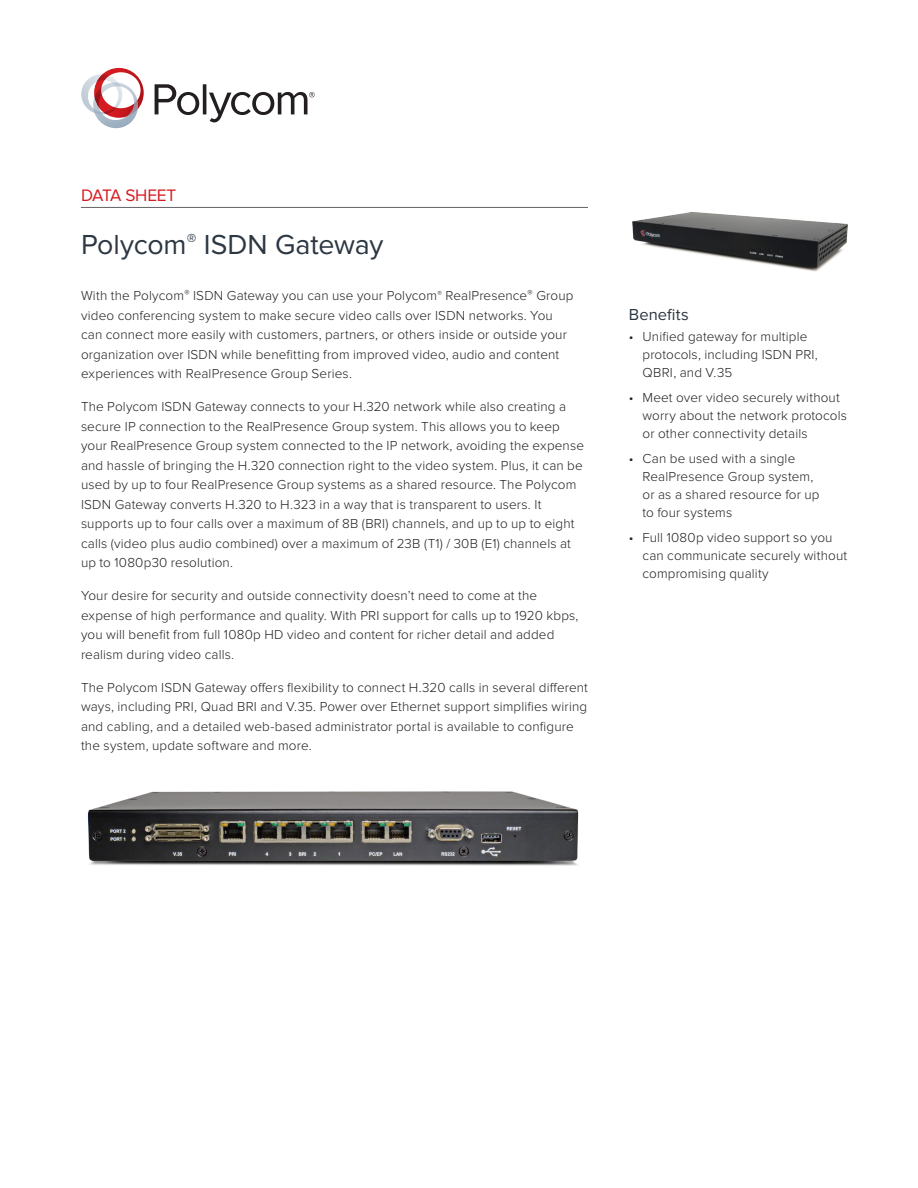
<style>
.page{position:relative;width:918px;height:1188px;background:#fff}
.page>*{position:absolute;margin:0;border:0;box-sizing:border-box;transform-origin:0 0}
.DS_-_Title{font:28.5px "Proxima Nova";letter-spacing:-.005em;color:#2c3742}
.t1{font:17.25px "Proxima Nova";letter-spacing:-.015em;color:#d41b21}
.Sidebar_Header{font:16.5px "Proxima Nova";letter-spacing:.005em;color:#2c3742}
.Body_Copy_Text{font:300 13.5px/19.5px "Proxima Nova";letter-spacing:.01em;color:#231f20}
</style>
<div class="page">
<hr style="left:81px;top:207px;width:507px;height:1px;background:#636366">
<svg style="left:81px;top:68px;width:63px;height:60px"></svg>
<svg style="left:155px;top:84px;width:44px;height:31px"></svg>
<hr style="left:203px;top:84px;width:3px;height:30px;background:#231f20">
<svg style="left:209px;top:92px;width:106px;height:30px"></svg>
<img style="left:632px;top:212px;width:216px;height:60px">
<img style="left:87px;top:791px;width:492px;height:75px">
<p class="t1" style="left:81px;top:185px;width:97px">DATA SHEET</p>
<p class="DS_-_Title" style="left:81px;top:228px;width:304px">Polycom<sup>®</sup> ISDN Gateway</p>
<p class="Body_Copy_Text" style="left:81px;top:286px;width:494px">With the Polycom<sup>®</sup> ISDN Gateway you can use your Polycom<sup>®</sup> RealPresence<sup>®</sup> Group video conferencing system to make secure video calls over ISDN networks. You can connect more easily with customers, partners, or others inside or outside your organization over ISDN while benefitting from improved video, audio and content experiences with RealPresence Group Series.</p>
<p class="Body_Copy_Text" style="left:81px;top:397px;width:505px">The Polycom ISDN Gateway connects to your H.320 network while also creating a secure IP connection to the RealPresence Group system. This allows you to keep your RealPresence Group system connected to the IP network, avoiding the expense and hassle of bringing the H.320 connection right to the video system. Plus, it can be used by up to four RealPresence Group systems as a shared resource. The Polycom ISDN Gateway converts H.320 to H.323 in a way that is transparent to users. It supports up to four calls over a maximum of 8B (BRI) channels, and up to up to eight calls (video plus audio combined) over a maximum of 23B (T1) / 30B (E1) channels at up to 1080p30 resolution.</p>
<p class="Body_Copy_Text" style="left:81px;top:586px;width:499px">Your desire for security and outside connectivity doesn’t need to come at the expense of high performance and quality. With PRI support for calls up to 1920 kbps, you will benefit from full 1080p HD video and content for richer detail and added realism during video calls.</p>
<p class="Body_Copy_Text" style="left:81px;top:678px;width:509px">The Polycom ISDN Gateway offers flexibility to connect H.320 calls in several different ways, including PRI, Quad BRI and V.35. Power over Ethernet support simplifies wiring and cabling, and a detailed web-based administrator portal is available to configure the system, update software and more.</p>
<p class="Sidebar_Header" style="left:629px;top:305px;width:61px">Benefits</p>
<p class="Body_Copy_Text" style="left:642px;top:328px;width:177px;line-height:18px;text-indent:-14px">• Unified gateway for multiple protocols, including ISDN PRI,<br>QBRI, and V.35</p>
<p class="Body_Copy_Text" style="left:642px;top:389px;width:206px;line-height:18px;text-indent:-14px">• Meet over video securely without worry about the network protocols or other connectivity details</p>
<p class="Body_Copy_Text" style="left:642px;top:449px;width:179px;line-height:18px;text-indent:-14px">• Can be used with a single<br>RealPresence Group system, or as a shared resource for up to four systems</p>
<p class="Body_Copy_Text" style="left:642px;top:528px;width:206px;line-height:18px;text-indent:-14px">• Full 1080p video support so you can communicate securely without compromising quality</p>
</div>
